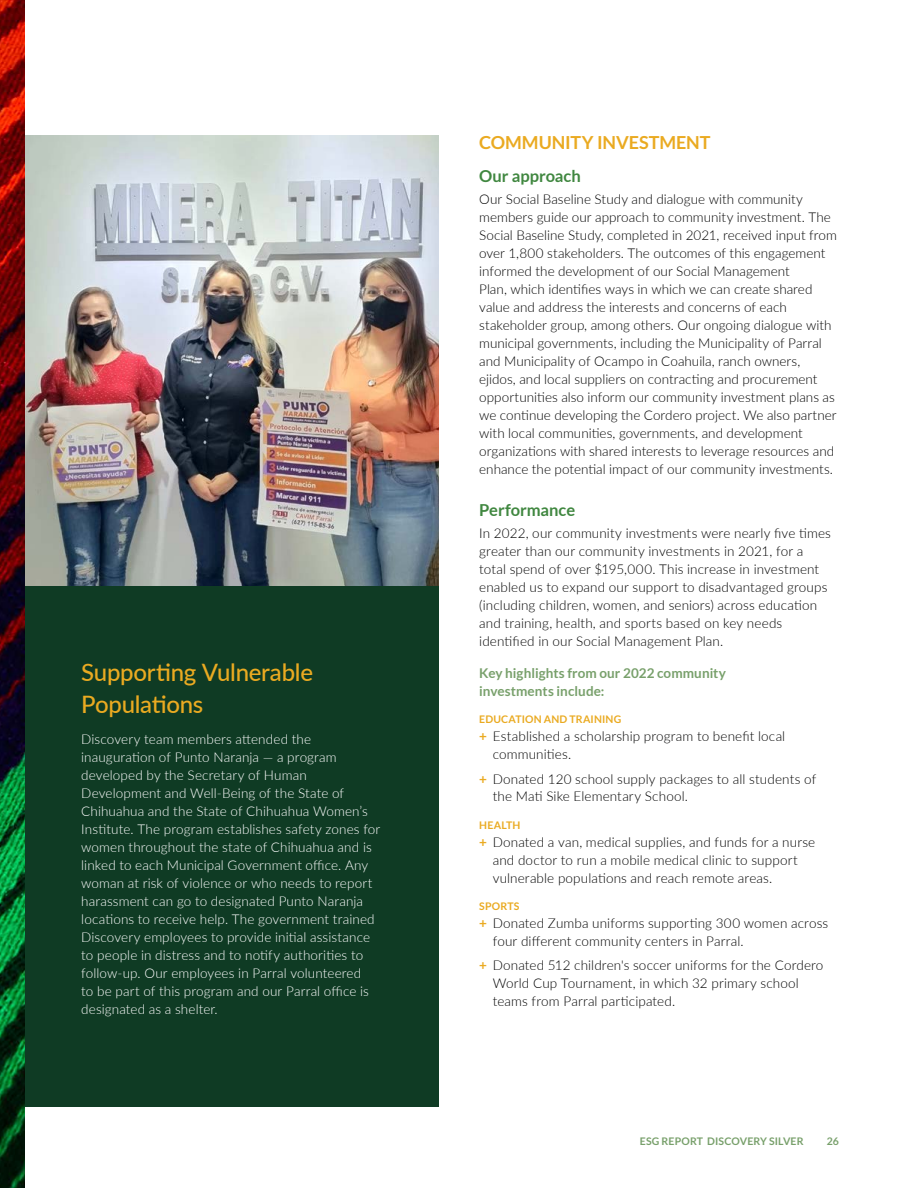
<style>
.page{position:relative;width:918px;height:1188px;background:#fff}
.page>*{position:absolute;margin:0;border:0;box-sizing:border-box;transform-origin:0 0}
.t1{font:500 24px/31.5px "Lato";letter-spacing:-.01em;color:#eaaa21}
.t2{font:700 18px "Lato";letter-spacing:-.005em;color:#eaaa21}
.t3{font:700 16.5px "Lato";color:#408740}
.t4{font:300 13.5px/18px "Lato";letter-spacing:.005em;color:#000}
.t5{font:300 13.5px/18px "Lato";letter-spacing:.01em;color:#fff}
.t6{font:700 13.5px/18px "Lato";letter-spacing:.005em;color:#78a06b}
.t7{font:700 10.5px "Lato";letter-spacing:.015em;color:#eaaa21}
.t8{font:700 10.5px "Lato";letter-spacing:.01em;color:#78a06b}
.s1{font-weight:700;color:#eaaa21}
</style>
<div class="page">
<div style="left:11px;top:500px;width:428px;height:607px;background:#0f3b24"></div>
<img style="left:25px;top:135px;width:414px;height:450px">
<img style="left:0;top:0;width:25px;height:1188px">
<h1 class="t1" style="left:81px;top:656px;width:233px">Supporting Vulnerable<br>Populations</h1>
<p class="t5" style="left:81px;top:730px;width:301px">Discovery team members attended the inauguration of Punto Naranja — a program developed by the Secretary of Human Development and Well-Being of the State of Chihuahua and the State of Chihuahua Women’s Institute. The program establishes safety zones for women throughout the state of Chihuahua and is linked to each Municipal Government office. Any woman at risk of violence or who needs to report harassment can go to designated Punto Naranja locations to receive help. The government trained Discovery employees to provide initial assistance to people in distress and to notify authorities to follow-up. Our employees in Parral volunteered<br>to be part of this program and our Parral office is designated as a shelter.</p>
<h2 class="t2" style="left:479px;top:133px;width:233px">COMMUNITY INVESTMENT</h2>
<p class="t3" style="left:479px;top:166px;width:103px">Our approach</p>
<p class="t4" style="left:479px;top:190px;width:359px">Our Social Baseline Study and dialogue with community members guide our approach to community investment. The Social Baseline Study, completed in 2021, received input from over 1,800 stakeholders. The outcomes of this engagement informed the development of our Social Management<br>Plan, which identifies ways in which we can create shared value and address the interests and concerns of each stakeholder group, among others. Our ongoing dialogue with municipal governments, including the Municipality of Parral and Municipality of Ocampo in Coahuila, ranch owners, ejidos, and local suppliers on contracting and procurement opportunities also inform our community investment plans as we continue developing the Cordero project. We also partner with local communities, governments, and development organizations with shared interests to leverage resources and enhance the potential impact of our community investments.</p>
<p class="t3" style="left:479px;top:500px;width:97px">Performance</p>
<p class="t4" style="left:479px;top:524px;width:353px">In 2022, our community investments were nearly five times greater than our community investments in 2021, for a total spend of over $195,000. This increase in investment enabled us to expand our support to disadvantaged groups (including children, women, and seniors) across education and training, health, and sports based on key needs identified in our Social Management Plan.</p>
<p class="t6" style="left:479px;top:664px;width:248px">Key highlights from our 2022 community investments include:</p>
<p class="t7" style="left:479px;top:713px;width:144px">EDUCATION AND TRAINING</p>
<p class="t4" style="left:493px;top:726px;width:294px;text-indent:-14px"><span class="s1">+</span> Established a scholarship program to benefit local communities.</p>
<p class="t4" style="left:493px;top:769px;width:325px;text-indent:-14px"><span class="s1">+</span> Donated 120 school supply packages to all students of the Mati Sike Elementary School.</p>
<p class="t7" style="left:479px;top:819px;width:43px">HEALTH</p>
<p class="t4" style="left:493px;top:832px;width:324px;text-indent:-14px"><span class="s1">+</span> Donated a van, medical supplies, and funds for a nurse and doctor to run a mobile medical clinic to support vulnerable populations and reach remote areas.</p>
<p class="t7" style="left:479px;top:900px;width:42px">SPORTS</p>
<p class="t4" style="left:493px;top:913px;width:337px;text-indent:-14px"><span class="s1">+</span> Donated Zumba uniforms supporting 300 women across four different community centers in Parral.</p>
<p class="t4" style="left:493px;top:956px;width:332px;text-indent:-14px"><span class="s1">+</span> Donated 512 children's soccer uniforms for the Cordero<br>World Cup Tournament, in which 32 primary school teams from Parral participated.</p>
<p class="t8" style="left:640px;top:1135px;width:165px">ESG REPORT DISCOVERY SILVER</p>
<p class="t8" style="left:827px;top:1135px;width:14px">26</p>
</div>
